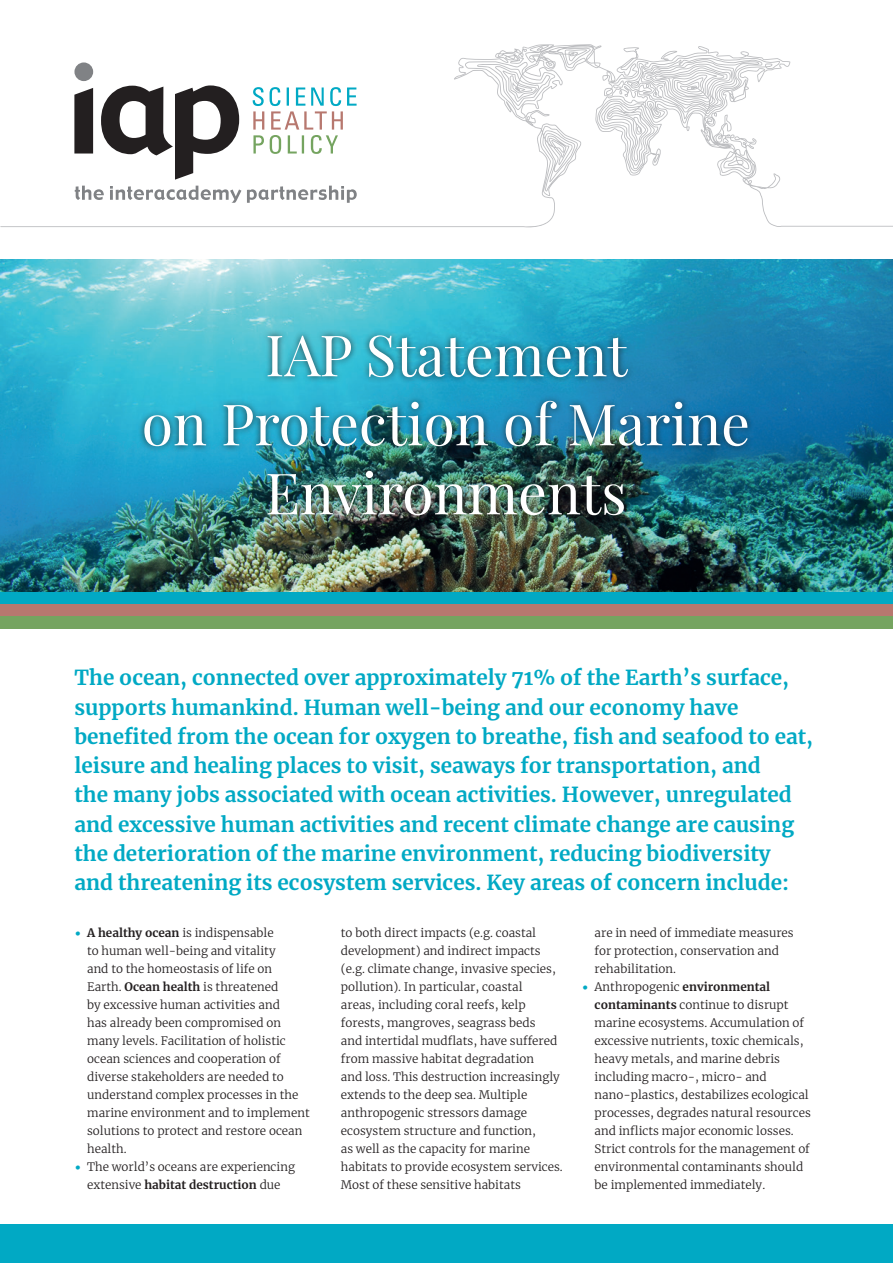
<style>
.page{position:relative;width:893px;height:1263px;background:#fff}
.page>*{position:absolute;margin:0;border:0;box-sizing:border-box;transform-origin:0 0}
.t1{font:57px/69px "Playfair Display";color:#fff;text-align:center}
.t2{font:700 20.7px/29.2px "Merriweather";color:#01a9c4}
.t3{font:300 11.7px/18px "Merriweather";color:#231f20}
.s1{font-weight:900;font-size:16.35px;color:#01a9c4}
.s2{font-weight:700}
</style>
<div class="page">
<div style="left:0;top:604px;width:893px;height:13px;background:#b7786f"></div>
<div style="left:0;top:1225px;width:893px;height:38px;background:#01a9c4"></div>
<div style="left:0;top:617px;width:893px;height:12px;background:#75a460"></div>
<div style="left:0;top:591px;width:893px;height:13px;background:#01a9c4"></div>
<svg style="left:0;top:44px;width:893px;height:184px"></svg>
<div style="left:74px;top:62px;width:19px;height:19px;background:#808285;border-radius:50%"></div>
<svg style="left:74px;top:85px;width:165px;height:95px"></svg>
<svg style="left:75px;top:186px;width:282px;height:17px"></svg>
<svg style="left:253px;top:87px;width:104px;height:67px"></svg>
<img style="left:0;top:259px;width:893px;height:332px">
<div style="left:137px;top:328px;width:617px;height:194px;background:#231f20;opacity:.8"></div>
<h1 class="t1" style="left:142px;top:320px;width:610px">IAP Statement<br>on Protection of Marine<br>Environments</h1>
<p class="t2" style="left:74px;top:663px;width:740px">The ocean, connected over approximately 71% of the Earth’s surface, supports humankind. Human well-being and our economy have benefited from the ocean for oxygen to breathe, fish and seafood to eat, leisure and healing places to visit, seaways for transportation, and<br>the many jobs associated with ocean activities. However, unregulated and excessive human activities and recent climate change are causing the deterioration of the marine environment, reducing biodiversity and threatening its ecosystem services. Key areas of concern include:</p>
<p class="t3" style="left:87px;top:924px;width:224px;text-indent:-13px"><span class="s1">•</span> <span class="s2">A healthy ocean</span> is indispensable<br>to human well-being and vitality<br>and to the homeostasis of life on<br>Earth. <span class="s2">Ocean health</span> is threatened<br>by excessive human activities and<br>has already been compromised on many levels. Facilitation of holistic ocean sciences and cooperation of diverse stakeholders are needed to understand complex processes in the marine environment and to implement solutions to protect and restore ocean health.</p>
<p class="t3" style="left:74px;top:1158px;width:222px;text-align:center"><span class="s1">•</span> The world’s oceans are experiencing extensive <span class="s2">habitat destruction</span> due</p>
<p class="t3" style="left:341px;top:924px;width:223px">to both direct impacts (e.g. coastal development) and indirect impacts (e.g. climate change, invasive species, pollution). In particular, coastal<br>areas, including coral reefs, kelp forests, mangroves, seagrass beds<br>and intertidal mudflats, have suffered from massive habitat degradation<br>and loss. This destruction increasingly extends to the deep sea. Multiple anthropogenic stressors damage ecosystem structure and function,<br>as well as the capacity for marine habitats to provide ecosystem services.<br>Most of these sensitive habitats</p>
<p class="t3" style="left:595px;top:924px;width:201px">are in need of immediate measures for protection, conservation and rehabilitation.</p>
<p class="t3" style="left:595px;top:978px;width:218px;text-indent:-13px"><span class="s1">•</span> Anthropogenic <span class="s2">environmental contaminants</span> continue to disrupt marine ecosystems. Accumulation of excessive nutrients, toxic chemicals, heavy metals, and marine debris including macro-, micro- and nano-plastics, destabilizes ecological processes, degrades natural resources and inflicts major economic losses.<br>Strict controls for the management of environmental contaminants should be implemented immediately.</p>
</div>
